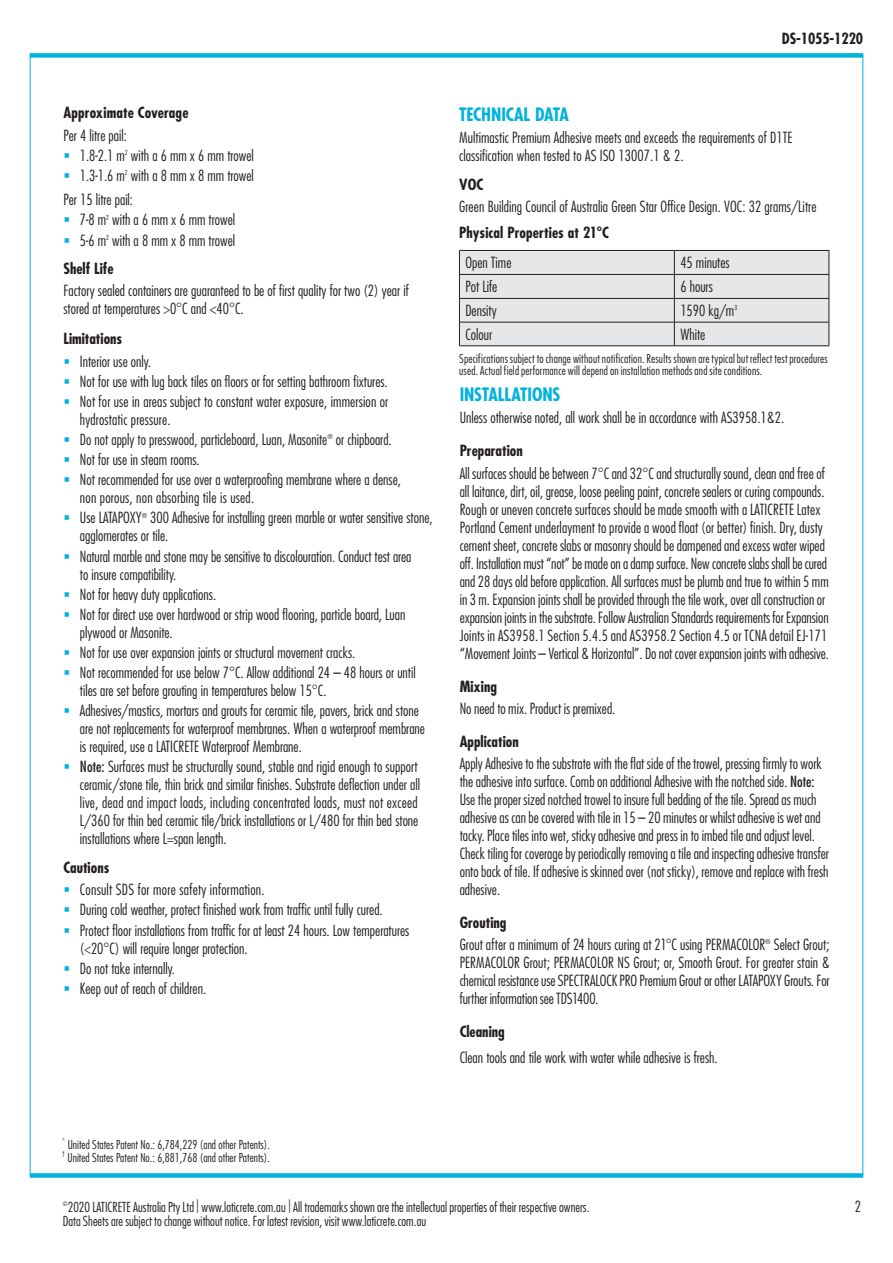
<style>
.page{position:relative;width:893px;height:1263px;background:#fff}
.page>*{position:absolute;margin:0;border:0;box-sizing:border-box;transform-origin:0 0}
.t1{font:700 condensed 18px "Futura";letter-spacing:-.01em;color:#00b3dc}
.t2{font:300 condensed 15px/18px "Futura";color:#231f20}
.t3{font:700 condensed 15px "Futura";color:#231f20}
.t4{font:300 condensed 13.5px/14.2px "Futura";color:#231f20}
.t5{font:300 condensed 12px/12px "Futura";letter-spacing:.015em;color:#231f20}
.t6{font:300 condensed 6.75px "Futura";color:#231f20}
.s1{color:#00b3dc}
.s2{font-weight:400}
</style>
<div class="page">
<div style="left:30px;top:53px;width:833px;height:5px;background:#00b3dc"></div>
<div style="left:30px;top:1173px;width:833px;height:5px;background:#00b3dc"></div>
<svg style="left:459px;top:250px;width:371px;height:96px;background:#dbdbdd"></svg>
<hr style="left:459px;top:346px;width:215px;height:1px;background:#231f20">
<hr style="left:674px;top:346px;width:155px;height:1px;background:#231f20">
<p class="t3" style="left:63px;top:104px;width:127px">Approximate Coverage</p>
<p class="t2" style="left:63px;top:126px;width:65px">Per 4 litre pail:</p>
<p class="t2" style="left:63px;top:146px;width:192px"><span class="s1">▪</span> 1.8-2.1 m with a 6 mm x 6 mm trowel</p>
<p class="t6" style="left:125px;top:149px;width:4px">2</p>
<p class="t2" style="left:63px;top:166px;width:192px"><span class="s1">▪</span> 1.3-1.6 m with a 8 mm x 8 mm trowel</p>
<p class="t6" style="left:125px;top:169px;width:4px">2</p>
<p class="t2" style="left:63px;top:191px;width:71px">Per 15 litre pail:</p>
<p class="t2" style="left:63px;top:211px;width:173px"><span class="s1">▪</span> 7-8 m with a 6 mm x 6 mm trowel</p>
<p class="t6" style="left:106px;top:213px;width:4px">2</p>
<p class="t2" style="left:63px;top:231px;width:173px"><span class="s1">▪</span> 5-6 m with a 8 mm x 8 mm trowel</p>
<p class="t6" style="left:106px;top:233px;width:4px">2</p>
<p class="t3" style="left:63px;top:259px;width:52px">Shelf Life</p>
<p class="t2" style="left:63px;top:282px;width:347px">Factory sealed containers are guaranteed to be of first quality for two (2) year if stored at temperatures &gt;0°C and &lt;40°C.</p>
<p class="t3" style="left:63px;top:329px;width:60px">Limitations</p>
<p class="t2" style="left:63px;top:352px;width:89px"><span class="s1">▪</span> Interior use only.</p>
<p class="t2" style="left:63px;top:372px;width:326px"><span class="s1">▪</span> Not for use with lug back tiles on floors or for setting bathroom fixtures.</p>
<p class="t2" style="left:80px;top:392px;width:310px;text-indent:-16px"><span class="s1">▪</span> Not for use in areas subject to constant water exposure, immersion or hydrostatic pressure.</p>
<p class="t2" style="left:63px;top:430px;width:265px"><span class="s1">▪</span> Do not apply to presswood, particleboard, Luan, Masonite</p>
<p class="t6" style="left:327px;top:433px;width:7px">®</p>
<p class="t2" style="left:336px;top:430px;width:57px">or chipboard.</p>
<p class="t2" style="left:63px;top:451px;width:138px"><span class="s1">▪</span> Not for use in steam rooms.</p>
<p class="t2" style="left:80px;top:471px;width:323px;text-indent:-16px"><span class="s1">▪</span> Not recommended for use over a waterproofing membrane where a dense, non porous, non absorbing tile is used.</p>
<p class="t2" style="left:63px;top:509px;width:80px"><span class="s1">▪</span> Use LATAPOXY</p>
<p class="t6" style="left:142px;top:511px;width:7px">®</p>
<p class="t2" style="left:80px;top:509px;width:354px;text-indent:70px">300 Adhesive for installing green marble or water sensitive stone, agglomerates or tile.</p>
<p class="t2" style="left:80px;top:547px;width:333px;text-indent:-16px"><span class="s1">▪</span> Natural marble and stone may be sensitive to discolouration. Conduct test area to insure compatibility.</p>
<p class="t2" style="left:63px;top:585px;width:154px"><span class="s1">▪</span> Not for heavy duty applications.</p>
<p class="t2" style="left:80px;top:605px;width:327px;text-indent:-16px"><span class="s1">▪</span> Not for direct use over hardwood or strip wood flooring, particle board, Luan plywood or Masonite.</p>
<p class="t2" style="left:63px;top:643px;width:293px"><span class="s1">▪</span> Not for use over expansion joints or structural movement cracks.</p>
<p class="t2" style="left:80px;top:663px;width:337px;text-indent:-16px"><span class="s1">▪</span> Not recommended for use below 7°C. Allow additional 24 – 48 hours or until tiles are set before grouting in temperatures below 15°C.</p>
<p class="t2" style="left:80px;top:702px;width:347px;text-indent:-16px"><span class="s1">▪</span> Adhesives/mastics, mortars and grouts for ceramic tile, pavers, brick and stone are not replacements for waterproof membranes. When a waterproof membrane is required, use a LATICRETE Waterproof Membrane.</p>
<p class="t2" style="left:80px;top:758px;width:342px;text-indent:-16px"><span class="s1">▪</span> <span class="s2">Note:</span> Surfaces must be structurally sound, stable and rigid enough to support ceramic/stone tile, thin brick and similar finishes. Substrate deflection under all live, dead and impact loads, including concentrated loads, must not exceed L/360 for thin bed ceramic tile/brick installations or L/480 for thin bed stone installations where L=span length.</p>
<p class="t3" style="left:63px;top:858px;width:47px">Cautions</p>
<p class="t2" style="left:63px;top:881px;width:203px"><span class="s1">▪</span> Consult SDS for more safety information.</p>
<p class="t2" style="left:63px;top:901px;width:321px"><span class="s1">▪</span> During cold weather, protect finished work from traffic until fully cured.</p>
<p class="t2" style="left:80px;top:921px;width:331px;text-indent:-16px"><span class="s1">▪</span> Protect floor installations from traffic for at least 24 hours. Low temperatures (&lt;20°C) will require longer protection.</p>
<p class="t2" style="left:63px;top:959px;width:113px"><span class="s1">▪</span> Do not take internally.</p>
<p class="t2" style="left:63px;top:979px;width:144px"><span class="s1">▪</span> Keep out of reach of children.</p>
<p class="t3" style="left:782px;top:29px;width:83px">DS-1055-1220</p>
<p class="t1" style="left:459px;top:103px;width:111px">TECHNICAL DATA</p>
<p class="t2" style="left:459px;top:129px;width:335px">Multimastic Premium Adhesive meets and exceeds the requirements of D1TE classification when tested to AS ISO 13007.1 &amp; 2.</p>
<p class="t3" style="left:459px;top:175px;width:26px">VOC</p>
<p class="t2" style="left:459px;top:197px;width:359px">Green Building Council of Australia Green Star Office Design. VOC: 32 grams/Litre</p>
<p class="t3" style="left:459px;top:224px;width:151px">Physical Properties at 21°C</p>
<p class="t2" style="left:465px;top:254px;width:48px">Open Time</p>
<p class="t2" style="left:680px;top:254px;width:51px">45 minutes</p>
<p class="t2" style="left:465px;top:278px;width:33px">Pot Life</p>
<p class="t2" style="left:680px;top:278px;width:34px">6 hours</p>
<p class="t2" style="left:465px;top:302px;width:33px">Density</p>
<p class="t2" style="left:680px;top:302px;width:55px">1590 kg/m</p>
<p class="t6" style="left:734px;top:304px;width:4px">3</p>
<p class="t2" style="left:465px;top:325px;width:28px">Colour</p>
<p class="t2" style="left:680px;top:325px;width:27px">White</p>
<p class="t5" style="left:459px;top:353px;width:370px">Specifications subject to change without notification. Results shown are typical but reflect test procedures used. Actual field performance will depend on installation methods and site conditions.</p>
<p class="t1" style="left:460px;top:383px;width:102px">INSTALLATIONS</p>
<p class="t2" style="left:460px;top:409px;width:326px">Unless otherwise noted, all work shall be in accordance with AS3958.1&amp;2.</p>
<p class="t3" style="left:460px;top:441px;width:65px">Preparation</p>
<p class="t2" style="left:460px;top:464px;width:371px">All surfaces should be between 7°C and 32°C and structurally sound, clean and free of all laitance, dirt, oil, grease, loose peeling paint, concrete sealers or curing compounds.<br>Rough or uneven concrete surfaces should be made smooth with a LATICRETE Latex Portland Cement underlayment to provide a wood float (or better) finish. Dry, dusty cement sheet, concrete slabs or masonry should be dampened and excess water wiped off. Installation must “not” be made on a damp surface. New concrete slabs shall be cured and 28 days old before application. All surfaces must be plumb and true to within 5 mm in 3 m. Expansion joints shall be provided through the tile work, over all construction or expansion joints in the substrate. Follow Australian Standards requirements for Expansion Joints in AS3958.1 Section 5.4.5 and AS3958.2 Section 4.5 or TCNA detail EJ-171 “Movement Joints – Vertical &amp; Horizontal”. Do not cover expansion joints with adhesive.</p>
<p class="t3" style="left:460px;top:677px;width:39px">Mixing</p>
<p class="t2" style="left:460px;top:699px;width:157px">No need to mix. Product is premixed.</p>
<p class="t3" style="left:460px;top:732px;width:61px">Application</p>
<p class="t2" style="left:460px;top:754px;width:371px">Apply Adhesive to the substrate with the flat side of the trowel, pressing firmly to work the adhesive into surface. Comb on additional Adhesive with the notched side. <span class="s2">Note:<br></span>Use the proper sized notched trowel to insure full bedding of the tile. Spread as much adhesive as can be covered with tile in 15 – 20 minutes or whilst adhesive is wet and tacky. Place tiles into wet, sticky adhesive and press in to imbed tile and adjust level.<br>Check tiling for coverage by periodically removing a tile and inspecting adhesive transfer onto back of tile. If adhesive is skinned over (not sticky), remove and replace with fresh adhesive.</p>
<p class="t3" style="left:460px;top:913px;width:48px">Grouting</p>
<p class="t2" style="left:460px;top:935px;width:307px">Grout after a minimum of 24 hours curing at 21°C using PERMACOLOR</p>
<p class="t6" style="left:765px;top:938px;width:7px">®</p>
<p class="t2" style="left:460px;top:935px;width:371px;text-align:justify;text-indent:314px">Select Grout; PERMACOLOR Grout; PERMACOLOR NS Grout; or, Smooth Grout. For greater stain &amp; chemical resistance use SPECTRALOCK PRO Premium Grout or other LATAPOXY Grouts. For further information see TDS1400.</p>
<p class="t3" style="left:460px;top:1022px;width:47px">Cleaning</p>
<p class="t2" style="left:460px;top:1048px;width:259px">Clean tools and tile work with water while adhesive is fresh.</p>
<p class="t6" style="left:62px;top:1136px;width:4px">^</p>
<p class="t5" style="left:68px;top:1138px;width:204px">United States Patent No.: 6,784,229 (and other Patents).</p>
<p class="t6" style="left:62px;top:1150px;width:4px">†</p>
<p class="t5" style="left:68px;top:1151px;width:204px">United States Patent No.: 6,881,768 (and other Patents).</p>
<p class="t4" style="left:63px;top:1199px;width:528px"><sup>©</sup>2020 LATICRETE Australia Pty Ltd | www.laticrete.com.au | All trademarks shown are the intellectual properties of their respective owners.<br>Data Sheets are subject to change without notice. For latest revision, visit www.laticrete.com.au</p>
<p class="t2" style="left:855px;top:1197px;width:8px">2</p>
</div>
